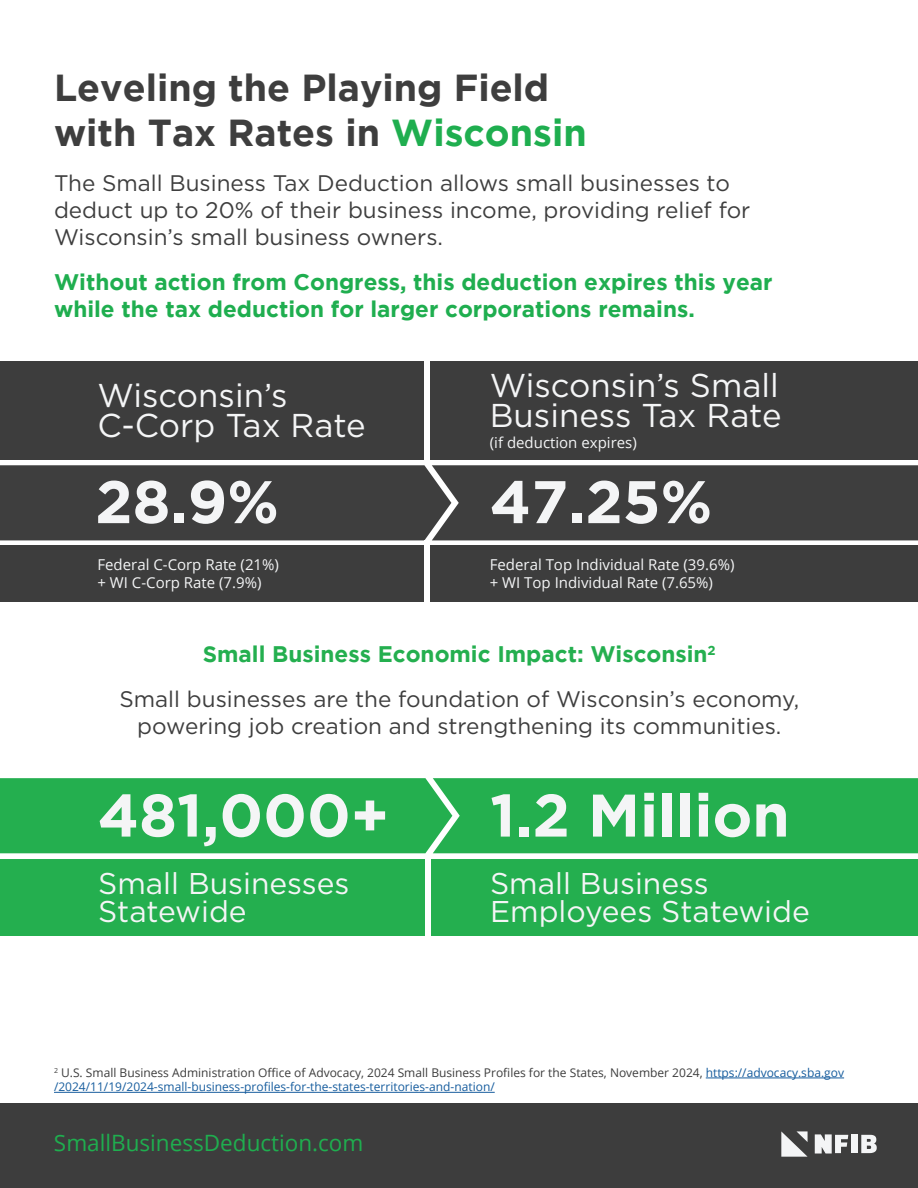
<style>
.page{position:relative;width:918px;height:1188px;background:#fff}
.page>*{position:absolute;margin:0;border:0;box-sizing:border-box;transform-origin:0 0}
.t1{font:700 60px "Gotham";color:#f4f5f6}
.t2{font:700 37.5px "Gotham";color:#3e3e3e}
.t3{font:33px/30px "Gotham";color:#f4f5f6}
.t4{font:30px/28.5px "Gotham";color:#f4f5f6}
.t5{font:22.5px/27px "Gotham";color:#3e3e3e}
.t6{font:700 22.5px "Gotham";color:#1fae4f}
.t7{font:700 22.5px "Gotham";color:#24af4f}
.t8{font:22.5px "Open Sans";color:#1fae4f}
.t9{font:15px "Open Sans";color:#f4f5f6}
.t10{font:12px/14.4px "Open Sans";color:#175d9e}
.s1{color:#1fae4f}
.s2{color:#3d3d3d}
</style>
<div class="page">
<div style="left:0;top:465px;width:918px;height:75px;background:#3e3e3e"></div>
<div style="left:0;top:778px;width:918px;height:75px;background:#24af4f"></div>
<div style="left:0;top:859px;width:918px;height:77px;background:#24af4f"></div>
<div style="left:0;top:362px;width:918px;height:98px;background:#3d3d3d"></div>
<div style="left:0;top:546px;width:918px;height:56px;background:#3d3d3d"></div>
<div style="left:0;top:1103px;width:918px;height:85px;background:#3d3d3d"></div>
<svg style="left:781px;top:1131px;width:27px;height:26px"></svg>
<svg style="left:814px;top:1134px;width:34px;height:20px"></svg>
<div style="left:851px;top:1135px;width:6px;height:18px;background:#f4f5f6"></div>
<svg style="left:861px;top:1135px;width:16px;height:18px"></svg>
<div style="left:424px;top:362px;width:6px;height:103px;background:#fff"></div>
<div style="left:424px;top:540px;width:6px;height:65px;background:#fff"></div>
<div style="left:425px;top:856px;width:6px;height:103px;background:#fff"></div>
<hr style="left:706px;top:1078px;width:138px;height:1px;background:#175d9e">
<hr style="left:54px;top:1092px;width:441px;height:1px;background:#175d9e">
<p class="t2" style="left:54px;top:66px;width:497px">Leveling the Playing Field</p>
<p class="t2" style="left:54px;top:111px;width:534px">with Tax Rates in <span class="s1">Wisconsin</span></p>
<p class="t5" style="left:54px;top:169px;width:698px">The Small Business Tax Deduction allows small businesses to deduct up to 20% of their business income, providing relief for<br>Wisconsin’s small business owners.</p>
<p class="t6" style="left:54px;top:269px;width:720px">Without action from Congress, this deduction expires this year</p>
<p class="t6" style="left:54px;top:296px;width:642px">while the tax deduction for larger corporations remains.</p>
<p class="t3" style="left:97px;top:379px;width:270px">Wisconsin’s<br>C-Corp Tax Rate</p>
<p class="t3" style="left:490px;top:369px;width:293px">Wisconsin’s Small<br>Business Tax Rate</p>
<p class="t1" style="left:95px;top:467px;width:185px">28.9%</p>
<p class="t1" style="left:490px;top:467px;width:224px">47.25%</p>
<p class="t9" style="left:490px;top:433px;width:149px">(if deduction expires)</p>
<p class="t9" style="left:97px;top:555px;width:183px">Federal C-Corp Rate (21%)</p>
<p class="t9" style="left:97px;top:573px;width:166px">+ WI C-Corp Rate (7.9%)</p>
<p class="t9" style="left:490px;top:555px;width:246px">Federal Top Individual Rate (39.6%)</p>
<p class="t9" style="left:490px;top:573px;width:225px">+ WI Top Individual Rate (7.65%)</p>
<p class="t7" style="left:203px;top:641px;width:514px">Small Business Economic Impact: Wisconsin<sup>2</sup></p>
<p class="t5" style="left:119px;top:685px;width:681px">Small businesses are the foundation of Wisconsin’s economy,</p>
<p class="t5" style="left:137px;top:712px;width:646px">powering job creation and strengthening its communities.</p>
<p class="t1" style="left:98px;top:781px;width:293px">481,000+</p>
<p class="t1" style="left:490px;top:781px;width:301px">1.2 Million</p>
<p class="t4" style="left:98px;top:868px;width:253px">Small Businesses<br>Statewide</p>
<p class="t4" style="left:490px;top:868px;width:321px">Small Business<br>Employees Statewide</p>
<p class="t10" style="left:54px;top:1065px;width:792px"><sup>2</sup> <span class="s2">U.S. Small Business Administration Office of Advocacy, 2024 Small Business Profiles for the States, November 2024,</span> https://advocacy.sba.gov /2024/11/19/2024-small-business-profiles-for-the-states-territories-and-nation/</p>
<p class="t8" style="left:54px;top:1128px;width:311px">SmallBusinessDeduction.com</p>
</div>
